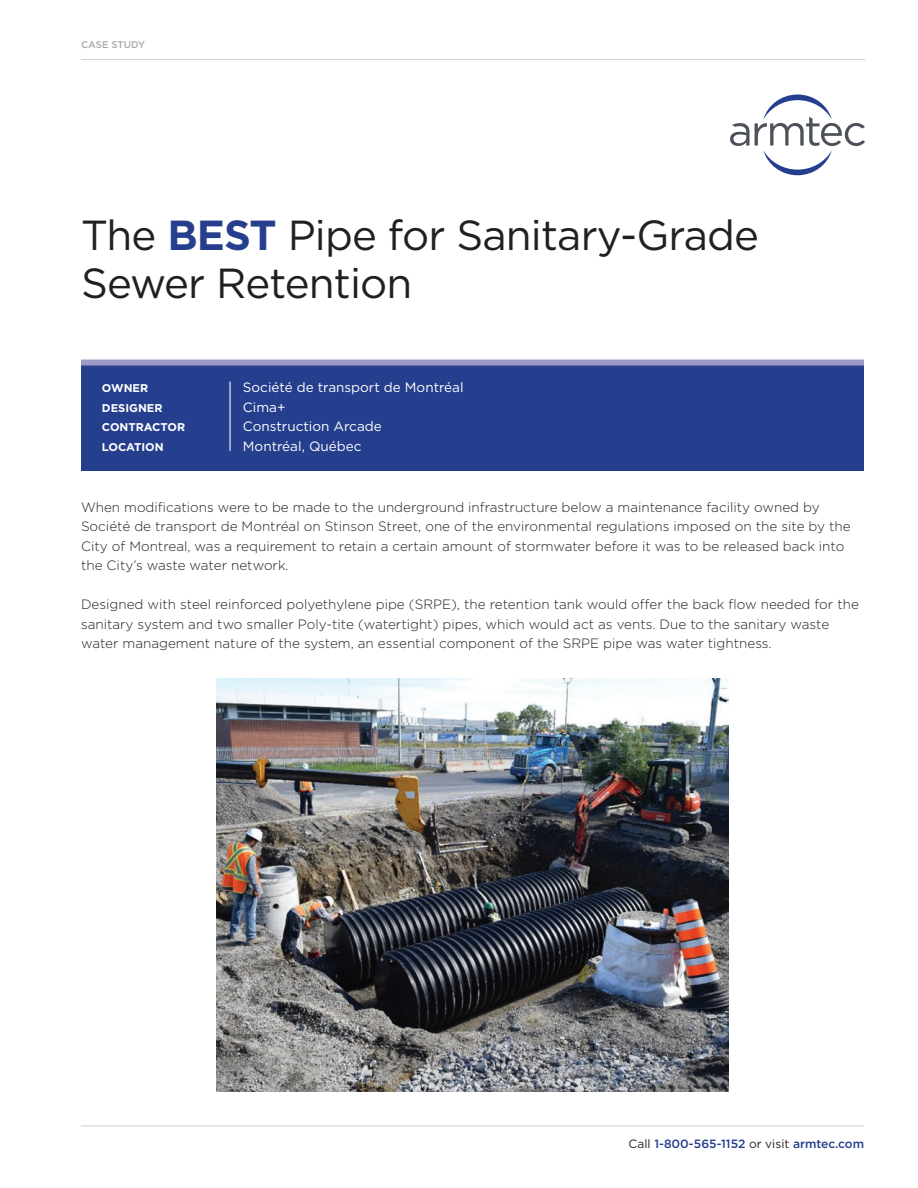
<style>
.page{position:relative;width:918px;height:1188px;background:#fff}
.page>*{position:absolute;margin:0;border:0;box-sizing:border-box;transform-origin:0 0}
.t1{font:42px/48px "Gotham";letter-spacing:-.02em;color:#231f20}
.t2{font:300 13.5px/19.5px "Gotham";color:#231f20}
.t3{font:13.5px "Gotham";color:#fff}
.t4{font:500 12px "Gotham";color:#253e8d}
.t5{font:700 11.25px "Gotham";color:#fff}
.t6{font:500 9.75px "Gotham";color:#a8a9ad}
.s1{font-weight:700;color:#253e8d}
.s2{font-weight:400;color:#231f20}
</style>
<div class="page">
<hr style="left:81px;top:59px;width:784px;height:1px;background:#d1d2d4">
<hr style="left:81px;top:1125px;width:783px;height:1px;background:#d1d2d4">
<div style="left:81px;top:363px;width:783px;height:108px;background:#253e8d"></div>
<div style="left:81px;top:360px;width:783px;height:6px;background:#9a9ac5"></div>
<hr style="left:230px;top:382px;width:1px;height:69px;background:#fff">
<svg style="left:730px;top:95px;width:135px;height:80px"></svg>
<img style="left:217px;top:678px;width:511px;height:414px">
<p class="t6" style="left:81px;top:38px;width:66px">CASE STUDY</p>
<h1 class="t1" style="left:81px;top:210px;width:680px">The <span class="s1">BEST</span> Pipe for Sanitary-Grade<br>Sewer Retention</h1>
<p class="t5" style="left:102px;top:381px;width:48px">OWNER</p>
<p class="t3" style="left:243px;top:379px;width:222px">Société de transport de Montréal</p>
<p class="t5" style="left:102px;top:400px;width:62px">DESIGNER</p>
<p class="t3" style="left:243px;top:398px;width:44px">Cima+</p>
<p class="t5" style="left:102px;top:420px;width:85px">CONTRACTOR</p>
<p class="t3" style="left:243px;top:418px;width:140px">Construction Arcade</p>
<p class="t5" style="left:102px;top:439px;width:63px">LOCATION</p>
<p class="t3" style="left:243px;top:437px;width:120px">Montréal, Québec</p>
<p class="t2" style="left:81px;top:497px;width:771px">When modifications were to be made to the underground infrastructure below a maintenance facility owned by Société de transport de Montréal on Stinson Street, one of the environmental regulations imposed on the site by the City of Montreal, was a requirement to retain a certain amount of stormwater before it was to be released back into the City’s waste water network.</p>
<p class="t2" style="left:81px;top:594px;width:779px">Designed with steel reinforced polyethylene pipe (SRPE), the retention tank would offer the back flow needed for the sanitary system and two smaller Poly-tite (watertight) pipes, which would act as vents. Due to the sanitary waste water management nature of the system, an essential component of the SRPE pipe was water tightness.</p>
<p class="t4" style="left:629px;top:1135px;width:237px"><span class="s2">Call</span> 1-800-565-1152 <span class="s2">or visit</span> armtec.com</p>
</div>
